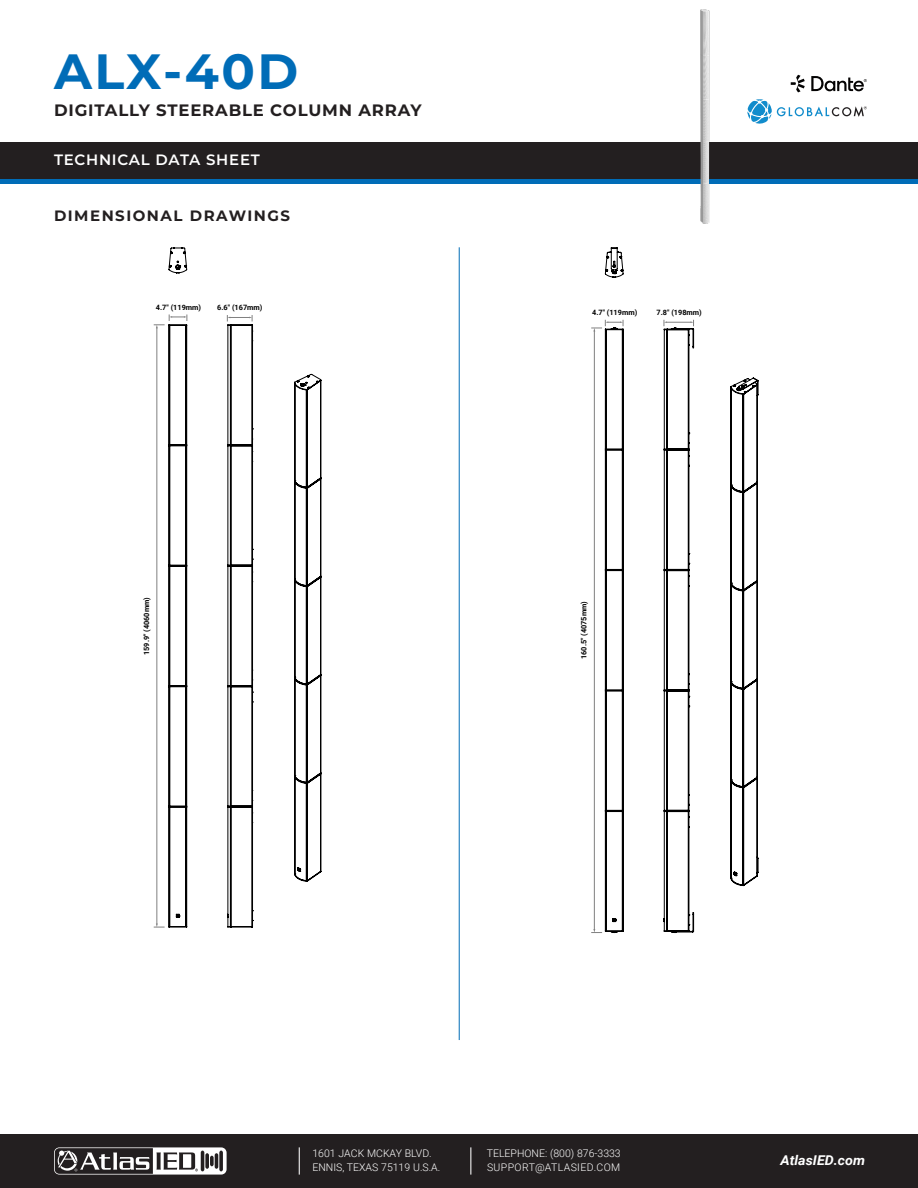
<style>
.page{position:relative;width:918px;height:1188px;background:#fff}
.page>*{position:absolute;margin:0;border:0;box-sizing:border-box;transform-origin:0 0}
.t1{font:700 49.5px "Montserrat";letter-spacing:.05em;color:#006cb7}
.t2{font:700 16.5px "Montserrat";letter-spacing:.05em;color:#231f20}
.t3{font:700 15px "Montserrat";letter-spacing:.1em;color:#231f20}
.t4{font:600 15px "Montserrat";letter-spacing:.05em;color:#fff}
.t5{font:italic 700 13.5px "Roboto";color:#fff;scale:1.05 1}
.t6{font:300 10.5px/13.5px "Roboto";color:#fff}
.t7{font:700 7.35px "Roboto";color:#000}
</style>
<div class="page">
<div style="left:0;top:1134px;width:918px;height:54px;background:#231f20"></div>
<svg style="left:54px;top:1147px;width:173px;height:28px"></svg>
<svg style="left:299px;top:1147px;width:1px;height:28px"></svg>
<svg style="left:470px;top:1147px;width:1px;height:28px"></svg>
<div style="left:0;top:142px;width:918px;height:5px;background:#231f20"></div>
<div style="left:0;top:178px;width:918px;height:6px;background:#006cb7"></div>
<div style="left:0;top:143px;width:918px;height:36px;background:#231f20"></div>
<hr style="left:459px;top:247px;width:1px;height:793px;background:#006cb7">
<svg style="left:730px;top:378px;width:29px;height:508px"></svg>
<svg style="left:605px;top:247px;width:19px;height:31px"></svg>
<svg style="left:664px;top:320px;width:30px;height:613px"></svg>
<svg style="left:591px;top:320px;width:33px;height:613px"></svg>
<svg style="left:294px;top:374px;width:27px;height:508px"></svg>
<svg style="left:169px;top:247px;width:18px;height:26px"></svg>
<svg style="left:227px;top:315px;width:26px;height:612px"></svg>
<svg style="left:154px;top:314px;width:34px;height:614px"></svg>
<img style="left:700px;top:9px;width:10px;height:215px">
<svg style="left:747px;top:99px;width:120px;height:25px"></svg>
<svg style="left:791px;top:75px;width:14px;height:17px"></svg>
<svg style="left:811px;top:76px;width:56px;height:15px"></svg>
<p class="t1" style="left:54px;top:35px;width:246px">ALX-40D</p>
<p class="t2" style="left:54px;top:98px;width:369px">DIGITALLY STEERABLE COLUMN ARRAY</p>
<h3 class="t4" style="left:54px;top:149px;width:207px">TECHNICAL DATA SHEET</h3>
<p class="t3" style="left:54px;top:204px;width:238px">DIMENSIONAL DRAWINGS</p>
<p class="t7" style="left:156px;top:302px;width:47px">4.7" (119mm)</p>
<p class="t7" style="left:217px;top:303px;width:47px">6.6" (167mm)</p>
<p class="t7" style="left:141px;top:655px;width:59px;rotate:-90deg">159.9" (4060mm)</p>
<p class="t7" style="left:592px;top:307px;width:47px">4.7" (119mm)</p>
<p class="t7" style="left:657px;top:307px;width:47px">7.8" (198mm)</p>
<p class="t7" style="left:579px;top:659px;width:59px;rotate:-90deg">160.5" (4075mm)</p>
<p class="t6" style="left:312px;top:1147px;width:129px">1601 JACK MCKAY BLVD.<br>ENNIS, TEXAS 75119 U.S.A.</p>
<p class="t6" style="left:487px;top:1147px;width:135px">TELEPHONE: (800) 876-3333<br>SUPPORT@ATLASIED.COM</p>
<p class="t5" style="left:781px;top:1151px;width:82px">AtlasIED.com</p>
</div>
